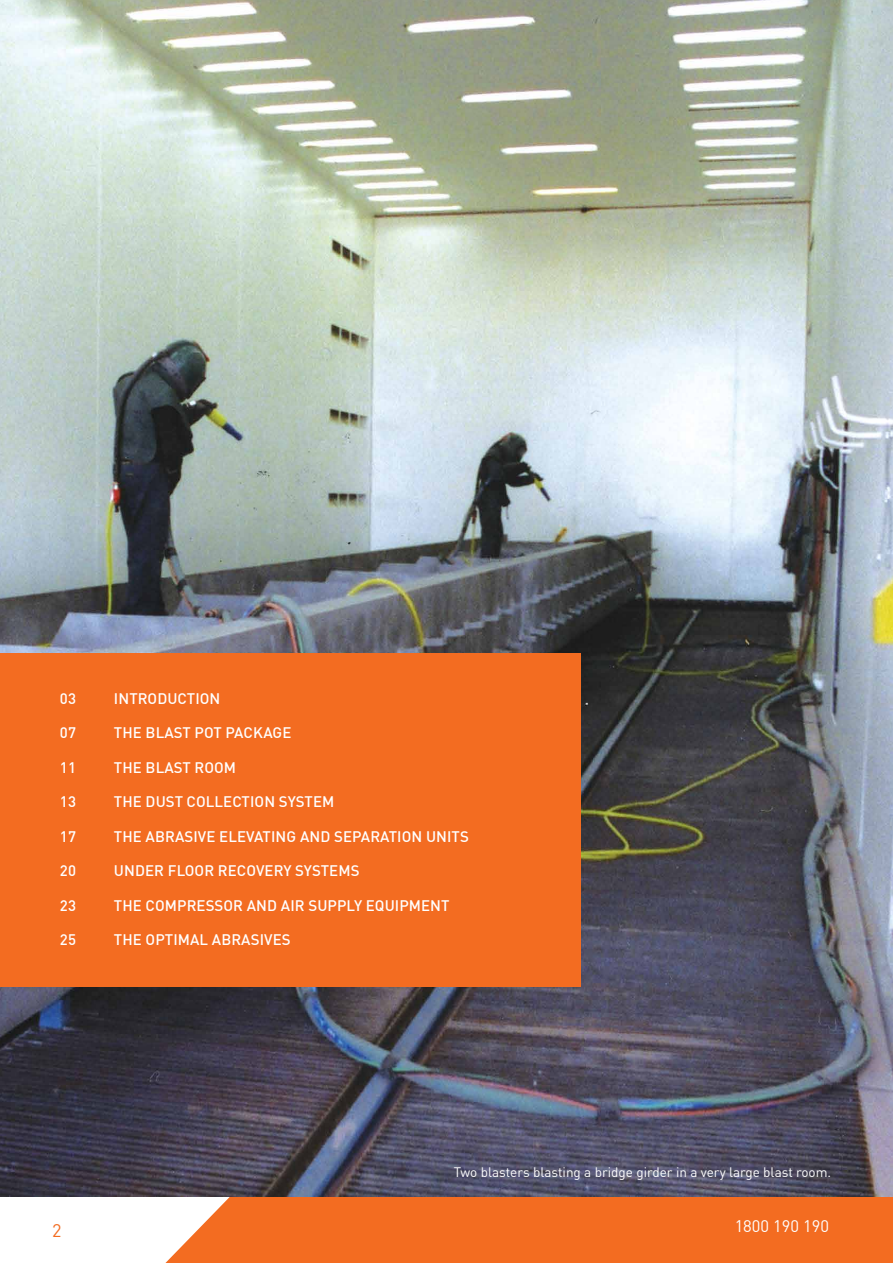
<style>
.page{position:relative;width:893px;height:1263px;background:#fff}
.page>*{position:absolute;margin:0;border:0;box-sizing:border-box;transform-origin:0 0}
.t1{font:18px "DIN Offc";color:#f36c21}
.t2{font:16.5px "DIN Offc";color:#fff}
.t3{font:500 15px "DIN Offc";letter-spacing:.005em;color:#fff}
.t4{font:13.5px "DIN Offc";color:#fff}
</style>
<div class="page">
<svg style="left:153px;top:1196px;width:740px;height:67px;background:#f1742f"></svg>
<img style="left:0;top:0;width:893px;height:1196px">
<div style="left:0;top:653px;width:580px;height:334px;background:#f36c21"></div>
<p class="t3" style="left:60px;top:688px;width:18px">03</p>
<p class="t3" style="left:114px;top:688px;width:108px">INTRODUCTION</p>
<p class="t3" style="left:60px;top:723px;width:18px">07</p>
<p class="t3" style="left:114px;top:723px;width:179px">THE BLAST POT PACKAGE</p>
<p class="t3" style="left:60px;top:757px;width:18px">11</p>
<p class="t3" style="left:114px;top:757px;width:124px">THE BLAST ROOM</p>
<p class="t3" style="left:60px;top:792px;width:18px">13</p>
<p class="t3" style="left:114px;top:792px;width:222px">THE DUST COLLECTION SYSTEM</p>
<p class="t3" style="left:60px;top:826px;width:18px">17</p>
<p class="t3" style="left:114px;top:826px;width:356px">THE ABRASIVE ELEVATING AND SEPARATION UNITS</p>
<p class="t3" style="left:60px;top:861px;width:18px">20</p>
<p class="t3" style="left:114px;top:861px;width:247px">UNDER FLOOR RECOVERY SYSTEMS</p>
<p class="t3" style="left:60px;top:895px;width:18px">23</p>
<p class="t3" style="left:114px;top:895px;width:337px">THE COMPRESSOR AND AIR SUPPLY EQUIPMENT</p>
<p class="t3" style="left:60px;top:930px;width:18px">25</p>
<p class="t3" style="left:114px;top:930px;width:178px">THE OPTIMAL ABRASIVES</p>
<p class="t4" style="left:454px;top:1164px;width:379px">Two blasters blasting a bridge girder in a very large blast room.</p>
<p class="t1" style="left:52px;top:1219px;width:11px">2</p>
<p class="t2" style="left:735px;top:1216px;width:96px">1800 190 190</p>
</div>
